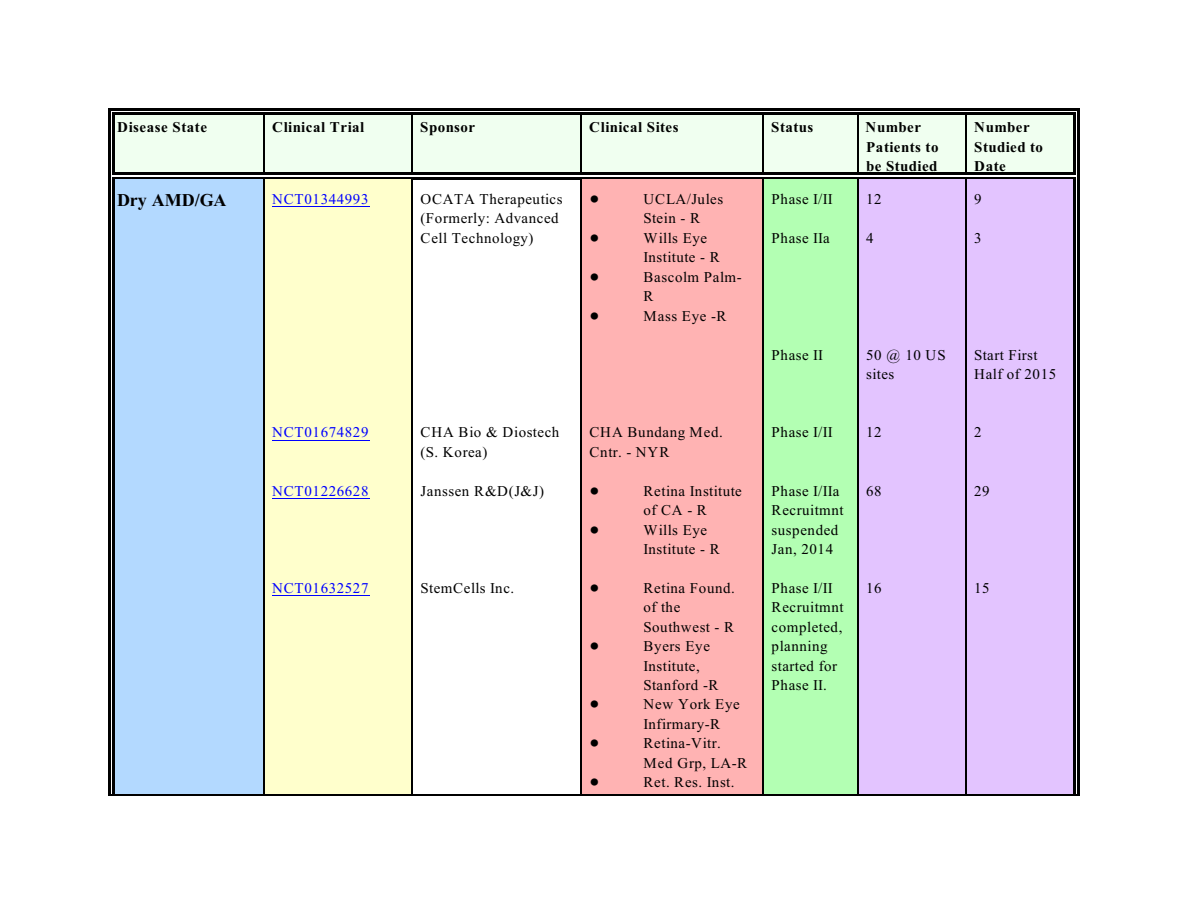
<style>
.page{position:relative;width:1188px;height:918px;background:#fff}
.page>*{position:absolute;margin:0;border:0;box-sizing:border-box;transform-origin:0 0}
.t1{font:700 18px "Times New Roman";color:#000}
.t2{font:15px/19.5px "Times New Roman";letter-spacing:.04em;color:#000}
.t3{font:700 15px/19.5px "Times New Roman";letter-spacing:.03em;color:#000}
.t4{font:15px "Times New Roman";letter-spacing:.04em;color:#00f}
</style>
<div class="page">
<div style="left:112px;top:112px;width:151px;height:63px;background:#f0fff0"></div>
<hr style="left:112px;top:112px;width:3px;height:63px;background:#000">
<hr style="left:112px;top:112px;width:151px;height:3px;background:#000">
<hr style="left:112px;top:173px;width:151px;height:2px;background:#000">
<hr style="left:108px;top:108px;width:2px;height:71px;background:#000">
<hr style="left:108px;top:108px;width:155px;height:2px;background:#000">
<hr style="left:112px;top:177px;width:151px;height:2px;background:#000">
<div style="left:263px;top:112px;width:148px;height:63px;background:#f0fff0"></div>
<hr style="left:263px;top:112px;width:1px;height:63px;background:#000">
<hr style="left:263px;top:112px;width:148px;height:3px;background:#000">
<hr style="left:263px;top:173px;width:148px;height:2px;background:#000">
<hr style="left:263px;top:108px;width:148px;height:2px;background:#000">
<hr style="left:263px;top:177px;width:148px;height:2px;background:#000">
<div style="left:412px;top:112px;width:168px;height:63px;background:#f0fff0"></div>
<hr style="left:412px;top:112px;width:1px;height:63px;background:#000">
<hr style="left:412px;top:112px;width:168px;height:3px;background:#000">
<hr style="left:412px;top:173px;width:168px;height:2px;background:#000">
<hr style="left:412px;top:108px;width:168px;height:2px;background:#000">
<hr style="left:412px;top:177px;width:168px;height:2px;background:#000">
<div style="left:580px;top:112px;width:182px;height:63px;background:#f0fff0"></div>
<hr style="left:580px;top:112px;width:2px;height:63px;background:#000">
<hr style="left:580px;top:112px;width:182px;height:3px;background:#000">
<hr style="left:580px;top:173px;width:182px;height:2px;background:#000">
<hr style="left:580px;top:108px;width:182px;height:2px;background:#000">
<hr style="left:580px;top:177px;width:182px;height:2px;background:#000">
<div style="left:763px;top:112px;width:94px;height:63px;background:#f0fff0"></div>
<hr style="left:763px;top:112px;width:1px;height:63px;background:#000">
<hr style="left:763px;top:112px;width:94px;height:3px;background:#000">
<hr style="left:763px;top:173px;width:94px;height:2px;background:#000">
<hr style="left:763px;top:108px;width:94px;height:2px;background:#000">
<hr style="left:763px;top:177px;width:94px;height:2px;background:#000">
<div style="left:857px;top:112px;width:108px;height:63px;background:#f0fff0"></div>
<hr style="left:857px;top:112px;width:1px;height:63px;background:#000">
<hr style="left:857px;top:112px;width:108px;height:3px;background:#000">
<hr style="left:857px;top:173px;width:108px;height:2px;background:#000">
<hr style="left:857px;top:108px;width:108px;height:2px;background:#000">
<hr style="left:857px;top:177px;width:108px;height:2px;background:#000">
<div style="left:965px;top:112px;width:110px;height:63px;background:#f0fff0"></div>
<hr style="left:965px;top:112px;width:1px;height:63px;background:#000">
<hr style="left:1073px;top:112px;width:2px;height:63px;background:#000">
<hr style="left:965px;top:112px;width:110px;height:3px;background:#000">
<hr style="left:965px;top:173px;width:110px;height:2px;background:#000">
<hr style="left:1077px;top:108px;width:3px;height:71px;background:#000">
<hr style="left:965px;top:108px;width:115px;height:2px;background:#000">
<hr style="left:965px;top:177px;width:110px;height:2px;background:#000">
<div style="left:112px;top:179px;width:151px;height:616px;background:#b3d9ff"></div>
<hr style="left:112px;top:179px;width:3px;height:616px;background:#000">
<hr style="left:108px;top:794px;width:155px;height:1px;background:#000">
<hr style="left:108px;top:179px;width:2px;height:616px;background:#000">
<div style="left:263px;top:179px;width:148px;height:616px;background:#ffc"></div>
<hr style="left:263px;top:179px;width:1px;height:616px;background:#000">
<hr style="left:263px;top:794px;width:148px;height:1px;background:#000">
<hr style="left:412px;top:179px;width:1px;height:616px;background:#000">
<hr style="left:412px;top:794px;width:168px;height:1px;background:#000">
<div style="left:580px;top:179px;width:182px;height:616px;background:#ffb3b3"></div>
<hr style="left:580px;top:179px;width:2px;height:616px;background:#000">
<hr style="left:580px;top:794px;width:182px;height:1px;background:#000">
<div style="left:763px;top:179px;width:94px;height:616px;background:#b3ffb3"></div>
<hr style="left:763px;top:179px;width:1px;height:616px;background:#000">
<hr style="left:763px;top:794px;width:94px;height:1px;background:#000">
<div style="left:857px;top:179px;width:108px;height:616px;background:#e3c4ff"></div>
<hr style="left:857px;top:179px;width:1px;height:616px;background:#000">
<hr style="left:857px;top:794px;width:108px;height:1px;background:#000">
<div style="left:965px;top:179px;width:110px;height:616px;background:#e3c4ff"></div>
<hr style="left:965px;top:179px;width:1px;height:616px;background:#000">
<hr style="left:1073px;top:179px;width:2px;height:616px;background:#000">
<hr style="left:965px;top:794px;width:115px;height:1px;background:#000">
<hr style="left:1077px;top:179px;width:3px;height:616px;background:#000">
<hr style="left:272px;top:206px;width:97px;height:1px;background:#00f">
<hr style="left:272px;top:440px;width:97px;height:1px;background:#00f">
<hr style="left:272px;top:498px;width:97px;height:1px;background:#00f">
<hr style="left:272px;top:595px;width:97px;height:1px;background:#00f">
<p class="t3" style="left:117px;top:119px;width:91px">Disease State</p>
<p class="t3" style="left:272px;top:119px;width:94px">Clinical Trial</p>
<p class="t3" style="left:420px;top:119px;width:56px">Sponsor</p>
<p class="t3" style="left:589px;top:119px;width:91px">Clinical Sites</p>
<p class="t3" style="left:771px;top:119px;width:44px">Status</p>
<p class="t3" style="left:866px;top:119px;width:74px">Number<br>Patients to be Studied</p>
<p class="t3" style="left:974px;top:119px;width:71px">Number<br>Studied to<br>Date</p>
<p class="t1" style="left:117px;top:194px;width:111px">Dry AMD/GA</p>
<p class="t4" style="left:272px;top:194px;width:98px">NCT01344993</p>
<p class="t2" style="left:421px;top:191px;width:144px">OCATA Therapeutics (Formerly: Advanced<br>Cell Technology)</p>
<p class="t2" style="left:644px;top:191px;width:100px">UCLA/Jules<br>Stein - R<br>Wills Eye<br>Institute - R<br>Bascolm Palm-<br>R<br>Mass Eye -R</p>
<p class="t2" style="left:772px;top:191px;width:63px">Phase I/II</p>
<p class="t2" style="left:772px;top:230px;width:60px">Phase IIa</p>
<p class="t2" style="left:866px;top:191px;width:17px">12</p>
<p class="t2" style="left:866px;top:230px;width:9px">4</p>
<p class="t2" style="left:974px;top:191px;width:9px">9</p>
<p class="t2" style="left:974px;top:230px;width:9px">3</p>
<p class="t2" style="left:772px;top:346px;width:53px">Phase II</p>
<p class="t2" style="left:866px;top:346px;width:81px">50 @ 10 US sites</p>
<p class="t2" style="left:974px;top:346px;width:84px">Start First<br>Half of 2015</p>
<p class="t4" style="left:272px;top:427px;width:98px">NCT01674829</p>
<p class="t4" style="left:272px;top:485px;width:98px">NCT01226628</p>
<p class="t4" style="left:272px;top:582px;width:98px">NCT01632527</p>
<p class="t2" style="left:421px;top:424px;width:140px">CHA Bio &amp; Diostech (S. Korea)</p>
<p class="t2" style="left:421px;top:482px;width:125px">Janssen R&amp;D(J&amp;J)</p>
<p class="t2" style="left:421px;top:579px;width:95px">StemCells Inc.</p>
<p class="t2" style="left:590px;top:424px;width:135px">CHA Bundang Med.<br>Cntr. - NYR</p>
<p class="t2" style="left:644px;top:482px;width:100px">Retina Institute ofCA-R<br>Wills Eye<br>Institute - R</p>
<p class="t2" style="left:644px;top:579px;width:105px">Retina Found. of the<br>Southwest - R<br>Byers Eye<br>Institute,<br>Stanford -R<br>New York Eye<br>Infirmary-R<br>Retina-Vitr.<br>Med Grp, LA-R<br>Ret. Res. Inst.</p>
<p class="t2" style="left:772px;top:424px;width:63px">Phase I/II</p>
<p class="t2" style="left:772px;top:482px;width:74px">Phase I/IIa<br>Recruitmnt suspended<br>Jan, 2014</p>
<p class="t2" style="left:772px;top:579px;width:74px">Phase I/II<br>Recruitmnt completed, planning started for<br>Phase II.</p>
<p class="t2" style="left:866px;top:424px;width:17px">12</p>
<p class="t2" style="left:866px;top:482px;width:17px">68</p>
<p class="t2" style="left:866px;top:579px;width:17px">16</p>
<p class="t2" style="left:974px;top:424px;width:9px">2</p>
<p class="t2" style="left:974px;top:482px;width:17px">29</p>
<p class="t2" style="left:974px;top:579px;width:17px">15</p>
</div>
